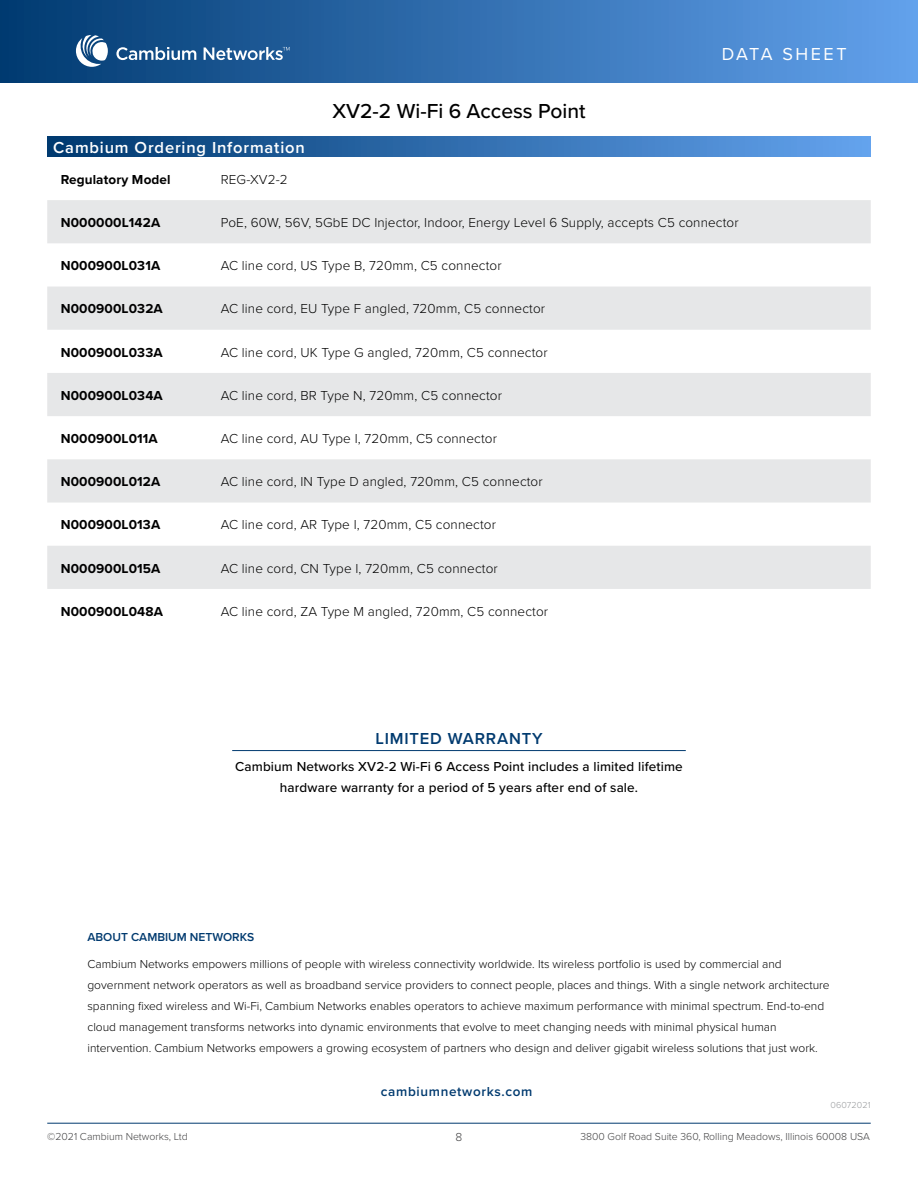
<style>
.page{position:relative;width:918px;height:1188px;background:#fff}
.page>*{position:absolute;margin:0;border:0;box-sizing:border-box;transform-origin:0 0}
.t1{font:500 21px "Proxima Nova";color:#000}
.t2{font:18px "Proxima Nova";letter-spacing:.14em;color:#fff}
.t3{font:600 16.5px "Proxima Nova";letter-spacing:.05em;color:#fff}
.t4{font:600 16.5px "Proxima Nova";letter-spacing:.05em;color:#003a6f}
.t5{font:300 13.5px "Proxima Nova";letter-spacing:.01em;color:#000}
.t6{font:700 13.5px "Proxima Nova";letter-spacing:.01em;color:#000}
.t7{font:500 13.5px/21px "Proxima Nova";letter-spacing:.01em;color:#000;text-align:center}
.t8{font:600 13.5px "Proxima Nova";letter-spacing:.05em;color:#003a6f}
.t9{font:300 12px/21px "Proxima Nova";color:#000}
.t10{font:600 12px "Proxima Nova";color:#003a6f}
.t11{font:300 12px "Proxima Nova";color:#404041}
.t12{font:300 10.5px "Proxima Nova";color:#404041}
.t13{font:300 9px "Proxima Nova";letter-spacing:.01em;color:#97999c}
</style>
<div class="page">
<hr style="left:47px;top:1123px;width:824px;height:1px;background:#003a6f">
<div style="left:0;top:0;width:918px;height:82px;background:linear-gradient(to right,#003a70,#62a1ec)"></div>
<svg style="left:116px;top:47px;width:80px;height:13px"></svg>
<svg style="left:204px;top:47px;width:86px;height:13px"></svg>
<svg style="left:76px;top:35px;width:32px;height:32px"></svg>
<div style="left:47px;top:137px;width:824px;height:20px;background:linear-gradient(to right,#00386e,#64a3ee)"></div>
<svg style="left:47px;top:200px;width:824px;height:389px;fill:#e6e7e8"></svg>
<hr style="left:232px;top:750px;width:454px;height:1px;background:#003a6f">
<h1 class="t1" style="left:332px;top:95px;width:255px">XV2-2 Wi-Fi 6 Access Point</h1>
<h2 class="t2" style="left:722px;top:41px;width:126px">DATA SHEET</h2>
<p class="t3" style="left:53px;top:136px;width:253px">Cambium Ordering Information</p>
<p class="t6" style="left:61px;top:169px;width:111px">Regulatory Model</p>
<p class="t5" style="left:221px;top:169px;width:69px">REG-XV2-2</p>
<p class="t6" style="left:61px;top:213px;width:101px">N000000L142A</p>
<p class="t5" style="left:221px;top:213px;width:519px">PoE, 60W, 56V, 5GbE DC Injector, Indoor, Energy Level 6 Supply, accepts C5 connector</p>
<p class="t6" style="left:61px;top:256px;width:101px">N000900L031A</p>
<p class="t5" style="left:221px;top:256px;width:282px">AC line cord, US Type B, 720mm, C5 connector</p>
<p class="t6" style="left:61px;top:299px;width:104px">N000900L032A</p>
<p class="t5" style="left:221px;top:299px;width:326px">AC line cord, EU Type F angled, 720mm, C5 connector</p>
<p class="t6" style="left:61px;top:342px;width:103px">N000900L033A</p>
<p class="t5" style="left:221px;top:342px;width:329px">AC line cord, UK Type G angled, 720mm, C5 connector</p>
<p class="t6" style="left:61px;top:385px;width:104px">N000900L034A</p>
<p class="t5" style="left:221px;top:385px;width:283px">AC line cord, BR Type N, 720mm, C5 connector</p>
<p class="t6" style="left:61px;top:429px;width:99px">N000900L011A</p>
<p class="t5" style="left:221px;top:429px;width:278px">AC line cord, AU Type I, 720mm, C5 connector</p>
<p class="t6" style="left:61px;top:472px;width:101px">N000900L012A</p>
<p class="t5" style="left:221px;top:472px;width:324px">AC line cord, IN Type D angled, 720mm, C5 connector</p>
<p class="t6" style="left:61px;top:515px;width:101px">N000900L013A</p>
<p class="t5" style="left:221px;top:515px;width:277px">AC line cord, AR Type I, 720mm, C5 connector</p>
<p class="t6" style="left:61px;top:558px;width:101px">N000900L015A</p>
<p class="t5" style="left:221px;top:558px;width:279px">AC line cord, CN Type I, 720mm, C5 connector</p>
<p class="t6" style="left:61px;top:601px;width:104px">N000900L048A</p>
<p class="t5" style="left:221px;top:601px;width:329px">AC line cord, ZA Type M angled, 720mm, C5 connector</p>
<p class="t4" style="left:375px;top:726px;width:169px">LIMITED WARRANTY</p>
<p class="t7" style="left:235px;top:756px;width:449px">Cambium Networks XV2-2 Wi-Fi 6 Access Point includes a limited lifetime hardware warranty for a period of 5 years after end of sale.</p>
<p class="t10" style="left:87px;top:928px;width:168px">ABOUT CAMBIUM NETWORKS</p>
<p class="t9" style="left:87px;top:953px;width:744px">Cambium Networks empowers millions of people with wireless connectivity worldwide. Its wireless portfolio is used by commercial and government network operators as well as broadband service providers to connect people, places and things. With a single network architecture spanning fixed wireless and Wi-Fi, Cambium Networks enables operators to achieve maximum performance with minimal spectrum. End-to-end cloud management transforms networks into dynamic environments that evolve to meet changing needs with minimal physical human intervention. Cambium Networks empowers a growing ecosystem of partners who design and deliver gigabit wireless solutions that just work.</p>
<p class="t8" style="left:381px;top:1082px;width:153px">cambiumnetworks.com</p>
<p class="t12" style="left:47px;top:1128px;width:142px">©2021 Cambium Networks, Ltd</p>
<p class="t11" style="left:456px;top:1128px;width:8px">8</p>
<p class="t13" style="left:831px;top:1099px;width:42px">06072021</p>
<p class="t12" style="left:580px;top:1129px;width:291px">3800 Golf Road Suite 360, Rolling Meadows, Illinois 60008 USA</p>
</div>
